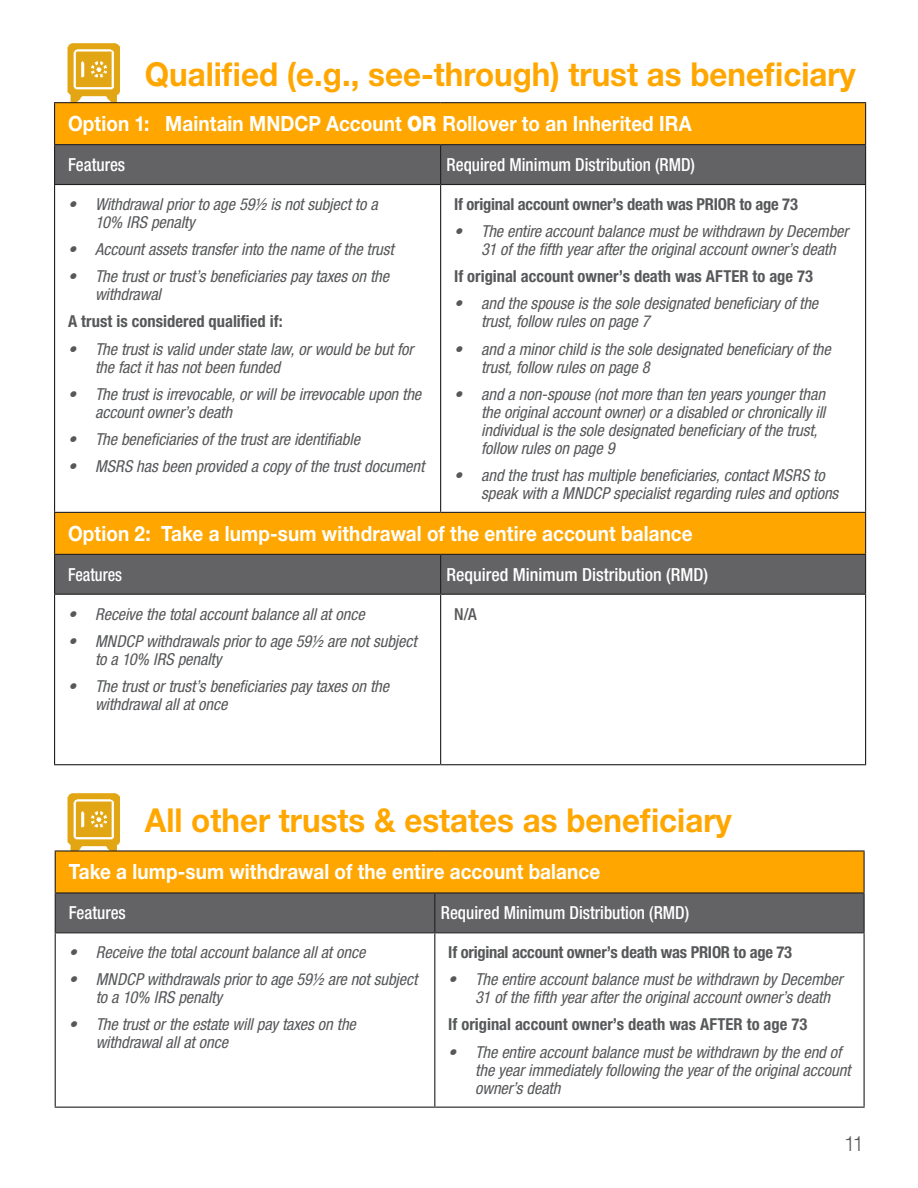
<style>
.page{position:relative;width:918px;height:1188px;background:#fff}
.page>*{position:absolute;margin:0;border:0;box-sizing:border-box;transform-origin:0 0}
.t1{font:700 33px "Helvetica Neue LT Std";color:#ffa700;scale:.95 1}
.H3_White{font:700 21px "Helvetica Neue LT Std";letter-spacing:.005em;color:#fff;scale:.9 1}
.t2{font:300 21px "Helvetica Neue LT Std";color:#57585a;scale:.95 1}
.Table_Header{font:500 condensed 18px "Helvetica Neue LT Std";color:#fff;scale:.95 1}
.Table_Header-2{font:500 condensed 18px "Helvetica Neue LT Std";color:#fff}
.H2_white{font:500 condensed 18px "Helvetica Neue LT Std";color:#fff;scale:.9 1}
.t3{font:italic condensed 16.5px/18px "Helvetica Neue LT Std";letter-spacing:-.005em;color:#57585a}
.table_text{font:700 condensed 16.5px "Helvetica Neue LT Std";letter-spacing:-.005em;color:#57585a}
.t4{font:500 condensed 16.5px "Helvetica Neue LT Std";color:#57585a}
.s1{font-weight:900}
</style>
<div class="page">
<img style="left:67px;top:43px;width:53px;height:59px">
<img style="left:67px;top:793px;width:53px;height:57px">
<div style="left:55px;top:103px;width:810px;height:451px;background:#ffa700"></div>
<div style="left:55px;top:145px;width:810px;height:39px;background:#636366"></div>
<svg style="left:55px;top:185px;width:810px;height:327px"></svg>
<div style="left:55px;top:555px;width:810px;height:39px;background:#636366"></div>
<hr style="left:54px;top:102px;width:387px;height:1px;background:#231f20">
<hr style="left:54px;top:103px;width:1px;height:41px;background:#231f20">
<hr style="left:441px;top:102px;width:425px;height:1px;background:#231f20">
<hr style="left:54px;top:144px;width:387px;height:1px;background:#231f20">
<hr style="left:54px;top:145px;width:1px;height:39px;background:#231f20">
<hr style="left:54px;top:184px;width:387px;height:1px;background:#231f20">
<hr style="left:54px;top:185px;width:1px;height:327px;background:#231f20">
<hr style="left:54px;top:512px;width:387px;height:1px;background:#231f20">
<hr style="left:54px;top:513px;width:1px;height:41px;background:#231f20">
<hr style="left:54px;top:554px;width:387px;height:1px;background:#231f20">
<hr style="left:54px;top:555px;width:1px;height:39px;background:#231f20">
<hr style="left:54px;top:594px;width:387px;height:1px;background:#231f20">
<hr style="left:54px;top:595px;width:1px;height:169px;background:#231f20">
<hr style="left:54px;top:764px;width:387px;height:1px;background:#231f20">
<hr style="left:865px;top:103px;width:1px;height:41px;background:#231f20">
<hr style="left:441px;top:144px;width:425px;height:1px;background:#231f20">
<hr style="left:440px;top:145px;width:1px;height:39px;background:#231f20">
<hr style="left:865px;top:145px;width:1px;height:39px;background:#231f20">
<hr style="left:441px;top:184px;width:425px;height:1px;background:#231f20">
<hr style="left:440px;top:185px;width:1px;height:327px;background:#231f20">
<hr style="left:865px;top:185px;width:1px;height:327px;background:#231f20">
<hr style="left:441px;top:512px;width:425px;height:1px;background:#231f20">
<hr style="left:865px;top:513px;width:1px;height:41px;background:#231f20">
<hr style="left:441px;top:554px;width:425px;height:1px;background:#231f20">
<hr style="left:440px;top:555px;width:1px;height:39px;background:#231f20">
<hr style="left:865px;top:555px;width:1px;height:39px;background:#231f20">
<hr style="left:441px;top:594px;width:425px;height:1px;background:#231f20">
<hr style="left:440px;top:595px;width:1px;height:169px;background:#231f20">
<hr style="left:865px;top:595px;width:1px;height:169px;background:#231f20">
<hr style="left:441px;top:764px;width:425px;height:1px;background:#231f20">
<div style="left:55px;top:851px;width:809px;height:42px;background:#ffa700"></div>
<div style="left:56px;top:894px;width:808px;height:38px;background:#636366"></div>
<svg style="left:56px;top:933px;width:808px;height:174px"></svg>
<hr style="left:55px;top:850px;width:380px;height:2px;background:#231f20">
<hr style="left:55px;top:852px;width:1px;height:40px;background:#231f20">
<hr style="left:435px;top:850px;width:430px;height:2px;background:#231f20">
<hr style="left:55px;top:892px;width:380px;height:2px;background:#231f20">
<hr style="left:55px;top:894px;width:1px;height:38px;background:#231f20">
<hr style="left:55px;top:932px;width:380px;height:1px;background:#231f20">
<hr style="left:55px;top:933px;width:1px;height:174px;background:#231f20">
<hr style="left:55px;top:1107px;width:380px;height:1px;background:#231f20">
<hr style="left:864px;top:852px;width:1px;height:40px;background:#231f20">
<hr style="left:435px;top:892px;width:430px;height:2px;background:#231f20">
<hr style="left:434px;top:894px;width:1px;height:38px;background:#231f20">
<hr style="left:864px;top:894px;width:1px;height:38px;background:#231f20">
<hr style="left:435px;top:932px;width:430px;height:1px;background:#231f20">
<hr style="left:434px;top:933px;width:1px;height:174px;background:#231f20">
<hr style="left:864px;top:933px;width:1px;height:174px;background:#231f20">
<hr style="left:435px;top:1107px;width:430px;height:1px;background:#231f20">
<h1 class="t1" style="left:145px;top:54px;width:750px">Qualified (e.g., see-through) trust as beneficiary</h1>
<p class="H3_White" style="left:68px;top:111px;width:694px">Option 1: Maintain MNDCP Account <span class="s1">OR</span> Rollover to an Inherited IRA</p>
<p class="Table_Header" style="left:68px;top:154px;width:62px">Features</p>
<p class="Table_Header" style="left:447px;top:154px;width:263px">Required Minimum Distribution (RMD)</p>
<p class="t3" style="left:95px;top:195px;width:284px;text-indent:-27px">• Withdrawal prior to age 59½ is not subject to a<br>10% IRS penalty</p>
<p class="t3" style="left:68px;top:241px;width:327px">• Account assets transfer into the name of the trust</p>
<p class="t3" style="left:95px;top:268px;width:296px;text-indent:-27px">• The trust or trust’s beneficiaries pay taxes on the withdrawal</p>
<p class="table_text" style="left:68px;top:311px;width:216px">A trust is considered qualified if:</p>
<p class="t3" style="left:95px;top:340px;width:320px;text-indent:-27px">• The trust is valid under state law, or would be but for the fact it has not been funded</p>
<p class="t3" style="left:95px;top:385px;width:328px;text-indent:-27px">• The trust is irrevocable, or will be irrevocable upon the account owner’s death</p>
<p class="t3" style="left:68px;top:430px;width:294px">• The beneficiaries of the trust are identifiable</p>
<p class="t3" style="left:68px;top:458px;width:358px">• MSRS has been provided a copy of the trust document</p>
<p class="table_text" style="left:454px;top:194px;width:345px">If original account owner’s death was PRIOR to age 73</p>
<p class="t3" style="left:481px;top:223px;width:369px;text-indent:-27px">• The entire account balance must be withdrawn by December<br>31 of the fifth year after the original account owner’s death</p>
<p class="table_text" style="left:454px;top:266px;width:361px">If original account owner’s death was AFTER to age 73</p>
<p class="t3" style="left:481px;top:295px;width:339px;text-indent:-27px">• and the spouse is the sole designated beneficiary of the trust, follow rules on page 7</p>
<p class="t3" style="left:481px;top:340px;width:351px;text-indent:-27px">• and a minor child is the sole designated beneficiary of the trust, follow rules on page 8</p>
<p class="t3" style="left:481px;top:385px;width:346px;text-indent:-27px">• and a non-spouse (not more than ten years younger than the original account owner) or a disabled or chronically ill individual is the sole designated beneficiary of the trust, follow rules on page 9</p>
<p class="t3" style="left:481px;top:466px;width:359px;text-indent:-27px">• and the trust has multiple beneficiaries, contact MSRS to speak with a MNDCP specialist regarding rules and options</p>
<p class="H3_White" style="left:68px;top:520px;width:696px">Option 2: Take a lump-sum withdrawal of the entire account balance</p>
<p class="H2_white" style="left:68px;top:564px;width:62px">Features</p>
<h1 class="Table_Header-2" style="left:447px;top:564px;width:263px">Required Minimum Distribution (RMD)</h1>
<p class="t3" style="left:68px;top:605px;width:298px">• Receive the total account balance all at once</p>
<p class="t3" style="left:95px;top:632px;width:323px;text-indent:-27px">• MNDCP withdrawals prior to age 59½ are not subject to a 10% IRS penalty</p>
<p class="t3" style="left:95px;top:677px;width:296px;text-indent:-27px">• The trust or trust’s beneficiaries pay taxes on the withdrawal all at once</p>
<h1 class="t4" style="left:454px;top:604px;width:24px">N/A</h1>
<h1 class="t1" style="left:145px;top:800px;width:619px">All other trusts &amp; estates as beneficiary</h1>
<p class="H3_White" style="left:69px;top:859px;width:592px">Take a lump-sum withdrawal of the entire account balance</p>
<p class="Table_Header" style="left:69px;top:902px;width:62px">Features</p>
<p class="Table_Header" style="left:441px;top:902px;width:263px">Required Minimum Distribution (RMD)</p>
<p class="t3" style="left:69px;top:944px;width:298px">• Receive the total account balance all at once</p>
<p class="t3" style="left:96px;top:971px;width:323px;text-indent:-27px">• MNDCP withdrawals prior to age 59½ are not subject to a 10% IRS penalty</p>
<p class="t3" style="left:96px;top:1016px;width:262px;text-indent:-27px">• The trust or the estate will pay taxes on the withdrawal all at once</p>
<p class="table_text" style="left:448px;top:942px;width:345px">If original account owner’s death was PRIOR to age 73</p>
<p class="t3" style="left:475px;top:971px;width:369px;text-indent:-27px">• The entire account balance must be withdrawn by December<br>31 of the fifth year after the original account owner’s death</p>
<p class="table_text" style="left:448px;top:1015px;width:361px">If original account owner’s death was AFTER to age 73</p>
<p class="t3" style="left:475px;top:1043px;width:377px;text-indent:-27px">• The entire account balance must be withdrawn by the end of the year immediately following the year of the original account owner’s death</p>
<p class="t2" style="left:844px;top:1131px;width:22px">11</p>
</div>
